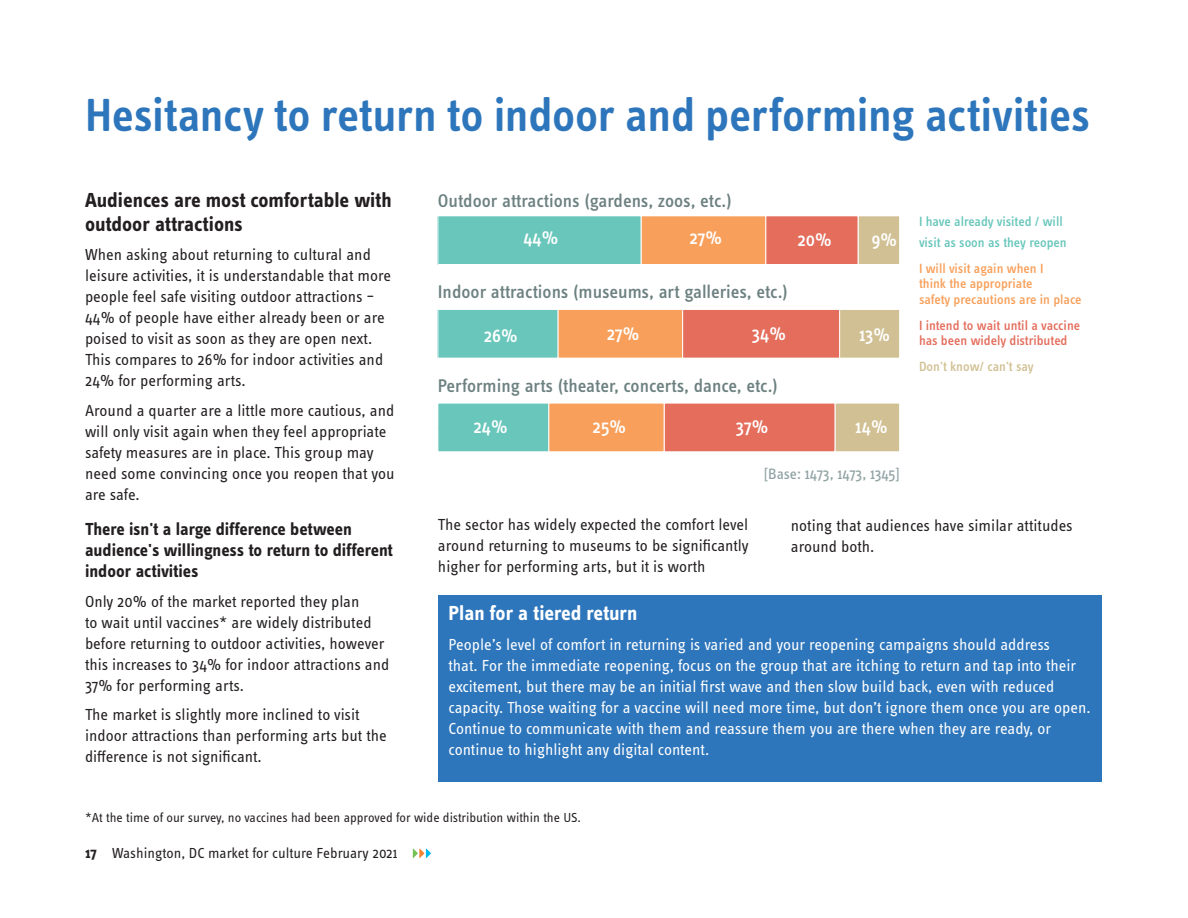
<style>
.page{position:relative;width:1188px;height:918px;background:#fff}
.page>*{position:absolute;margin:0;border:0;box-sizing:border-box;transform-origin:0 0}
.head_1{font:600 48px "Info Text Pro";letter-spacing:-.005em;color:#2e76bc}
.head_3{font:700 21px/24px "Info Text Pro";color:#231f20}
.head_3-2{font:700 21px "Info Text Pro";letter-spacing:-.005em;color:#fff}
.t1{font:500 18.9px "Info Text Pro";color:#6d8181}
.t2{font:500 18.9px "Info Text Pro";color:#fff}
.head_4{font:700 18px/21px "Info Text Pro";color:#231f20}
.text{font:16.5px/21px "Info Text Pro";color:#231f20}
.text-2{font:16.5px/21px "Info Text Pro";color:#fff}
.t3{font:15.45px "Info Text Pro";letter-spacing:-.005em;color:#91a2a3}
.t4{font:15px "Info Text Pro";color:#231f20}
.t5{font:500 13.8px/15.5px "Info Text Pro";color:#f8a05b}
.t6{font:500 13.8px/15.5px "Info Text Pro";color:#e46d5c}
.t7{font:500 13.8px/20.7px "Info Text Pro";color:#68c6bb}
.t8{font:500 13.8px "Info Text Pro";color:#d1c093}
.endnotes_text{font:13.5px "Info Text Pro";color:#231f20}
.s1{font-weight:700}
</style>
<div class="page">
<svg style="left:413px;top:849px;width:18px;height:9px"></svg>
<div style="left:858px;top:216px;width:42px;height:49px;background:#d1c093"></div>
<div style="left:858px;top:215px;width:42px;height:50px;border:1px solid #fff"></div>
<div style="left:840px;top:309px;width:60px;height:49px;background:#d1c093"></div>
<div style="left:839px;top:309px;width:61px;height:50px;border:1px solid #fff"></div>
<div style="left:835px;top:403px;width:65px;height:49px;background:#d1c093"></div>
<div style="left:835px;top:403px;width:65px;height:49px;border:1px solid #fff"></div>
<div style="left:766px;top:216px;width:92px;height:49px;background:#e46d5c"></div>
<div style="left:765px;top:215px;width:93px;height:50px;border:1px solid #fff"></div>
<div style="left:683px;top:309px;width:157px;height:49px;background:#e46d5c"></div>
<div style="left:682px;top:309px;width:158px;height:50px;border:1px solid #fff"></div>
<div style="left:664px;top:403px;width:171px;height:49px;background:#e46d5c"></div>
<div style="left:664px;top:403px;width:171px;height:49px;border:1px solid #fff"></div>
<div style="left:641px;top:216px;width:125px;height:49px;background:#f8a05b"></div>
<div style="left:641px;top:215px;width:125px;height:50px;border:1px solid #fff"></div>
<div style="left:558px;top:309px;width:125px;height:49px;background:#f8a05b"></div>
<div style="left:557px;top:309px;width:126px;height:50px;border:1px solid #fff"></div>
<div style="left:549px;top:403px;width:115px;height:49px;background:#f8a05b"></div>
<div style="left:548px;top:403px;width:117px;height:49px;border:1px solid #fff"></div>
<div style="left:438px;top:216px;width:203px;height:49px;background:#68c6bb"></div>
<div style="left:437px;top:215px;width:204px;height:50px;border:1px solid #fff"></div>
<div style="left:438px;top:309px;width:120px;height:49px;background:#68c6bb"></div>
<div style="left:437px;top:309px;width:121px;height:50px;border:1px solid #fff"></div>
<div style="left:438px;top:403px;width:111px;height:49px;background:#68c6bb"></div>
<div style="left:437px;top:403px;width:112px;height:49px;border:1px solid #fff"></div>
<div style="left:438px;top:595px;width:663px;height:187px;background:#2e76bc"></div>
<p class="head_1" style="left:85px;top:86px;width:1007px">Hesitancy to return to indoor and performing activities</p>
<p class="head_3" style="left:85px;top:187px;width:308px">Audiences are most comfortable with outdoor attractions</p>
<p class="text" style="left:85px;top:244px;width:308px">When asking about returning to cultural and leisure activities, it is understandable that more people feel safe visiting outdoor attractions – 44% of people have either already been or are poised to visit as soon as they are open next.<br>This compares to 26% for indoor activities and 24% for performing arts.</p>
<p class="text" style="left:85px;top:399px;width:311px">Around a quarter are a little more cautious, and will only visit again when they feel appropriate safety measures are in place. This group may need some convincing once you reopen that you are safe.</p>
<p class="head_4" style="left:85px;top:519px;width:309px">There isn't a large difference between audience's willingness to return to different indoor activities</p>
<p class="text" style="left:85px;top:591px;width:306px">Only 20% of the market reported they plan<br>to wait until vaccines* are widely distributed before returning to outdoor activities, however this increases to 34% for indoor attractions and 37% for performing arts.</p>
<p class="text" style="left:85px;top:704px;width:303px">The market is slightly more inclined to visit indoor attractions than performing arts but the difference is not significant.</p>
<p class="t1" style="left:438px;top:189px;width:295px">Outdoor attractions (gardens, zoos, etc.)</p>
<p class="t2" style="left:523px;top:227px;width:37px">44%</p>
<p class="t2" style="left:690px;top:227px;width:34px">27%</p>
<p class="t2" style="left:797px;top:228px;width:36px">20%</p>
<p class="t2" style="left:871px;top:228px;width:27px">9%</p>
<p class="t1" style="left:438px;top:280px;width:352px">Indoor attractions (museums, art galleries, etc.)</p>
<p class="t2" style="left:484px;top:324px;width:36px">26%</p>
<p class="t2" style="left:607px;top:322px;width:34px">27%</p>
<p class="t2" style="left:752px;top:322px;width:36px">34%</p>
<p class="t2" style="left:859px;top:324px;width:32px">13%</p>
<p class="t1" style="left:438px;top:374px;width:342px">Performing arts (theater, concerts, dance, etc.)</p>
<p class="t2" style="left:473px;top:415px;width:36px">24%</p>
<p class="t2" style="left:593px;top:415px;width:35px">25%</p>
<p class="t2" style="left:736px;top:415px;width:34px">37%</p>
<p class="t2" style="left:855px;top:416px;width:34px">14%</p>
<p class="t3" style="left:764px;top:464px;width:138px">[Base: 1473, 1473, 1345]</p>
<p class="t7" style="left:919px;top:211px;width:149px">I have already visited / will visit as soon as they reopen</p>
<p class="t5" style="left:919px;top:260px;width:164px">I will visit again when I<br>think the appropriate<br>safety precautions are in place</p>
<p class="t6" style="left:919px;top:317px;width:163px">I intend to wait until a vaccine has been widely distributed</p>
<p class="t8" style="left:919px;top:358px;width:116px">Don't know/ can't say</p>
<p class="text" style="left:438px;top:514px;width:312px;text-align:justify">The sector has widely expected the comfort level around returning to museums to be significantly higher for performing arts, but it is worth</p>
<p class="text" style="left:791px;top:514px;width:283px">noting that audiences have similar attitudes around both.</p>
<p class="head_3-2" style="left:449px;top:601px;width:190px">Plan for a tiered return</p>
<p class="text-2" style="left:449px;top:633px;width:644px">People’s level of comfort in returning is varied and your reopening campaigns should address<br>that. For the immediate reopening, focus on the group that are itching to return and tap into their excitement, but there may be an initial first wave and then slow build back, even with reduced capacity. Those waiting for a vaccine will need more time, but don’t ignore them once you are open.<br>Continue to communicate with them and reassure them you are there when they are ready, or continue to highlight any digital content.</p>
<p class="endnotes_text" style="left:85px;top:809px;width:498px">*At the time of our survey, no vaccines had been approved for wide distribution within the US.</p>
<p class="t4" style="left:85px;top:844px;width:314px"><span class="s1">17</span> Washington, DC market for culture February 2021</p>
</div>
